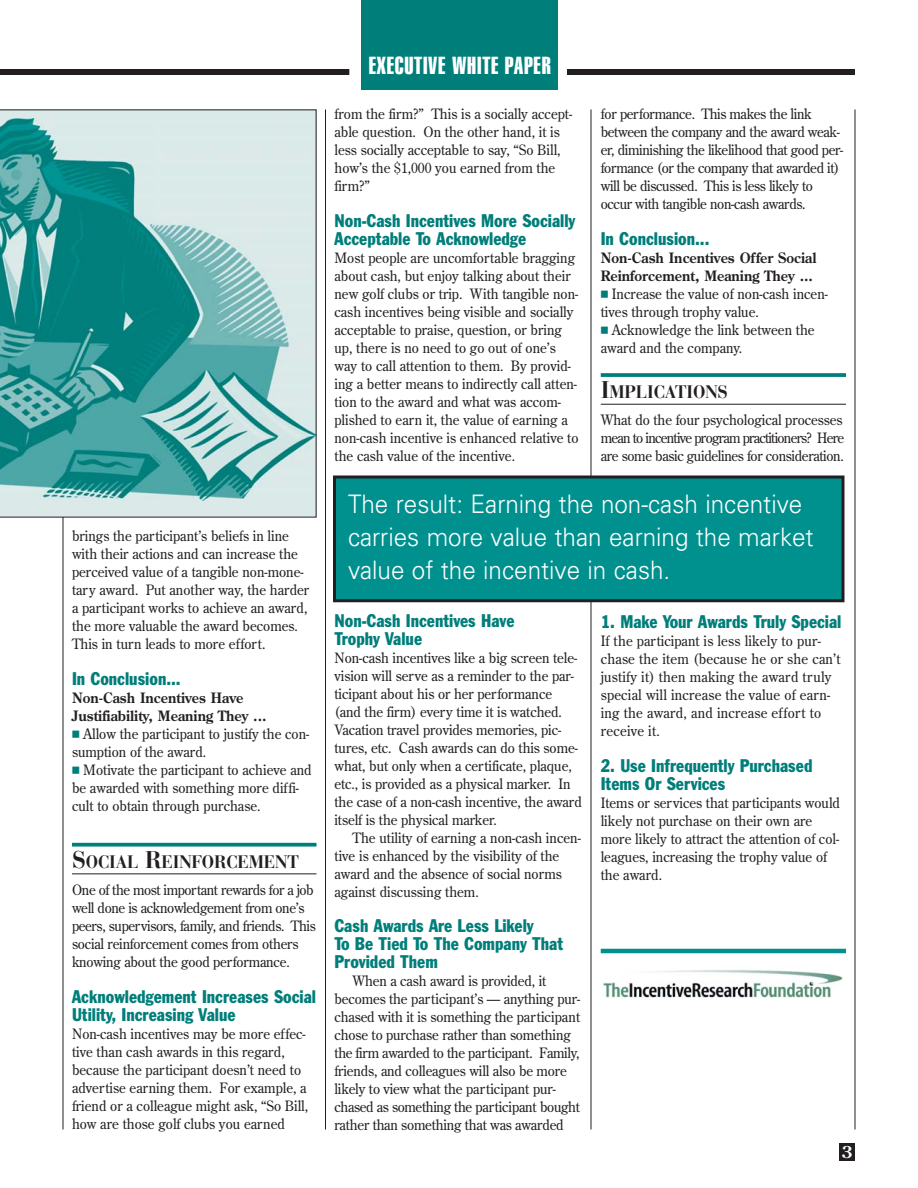
<style>
.page{position:relative;width:918px;height:1188px;background:#fff}
.page>*{position:absolute;margin:0;border:0;box-sizing:border-box;transform-origin:0 0}
.t1{font:300 25.5px/33px "Univers";color:#fff;scale:.95 1}
.t2{font:24px "Swiss 911 BT Extra Compressed";letter-spacing:.03em;color:#fff}
.t3{font:condensed 18px/18px "Franklin Gothic BT";color:#007e7a;scale:.95 1}
.t4{font:700 18px "Bauer Bodoni";letter-spacing:-.01em;color:#231f20;scale:.95 1}
.t5{font:700 16.5px "Century Old Style";color:#fff}
.t6{font:14.25px/18px "Century Old Style";color:#231f20;scale:.95 1}
.t7{font:14.25px/18px "Century Old Style";letter-spacing:-.025em;color:#231f20;scale:.95 1}
.t8{font:700 14.25px/18px "Century Old Style";color:#231f20;scale:.95 1}
.s1{font-family:"Universal Newswith Comm Pi";color:#007e7a}
.s2{font-size:24px}
</style>
<div class="page">
<div style="left:839px;top:1143px;width:16px;height:18px;background:#231f20"></div>
<hr style="left:63px;top:126px;width:1px;height:1004px;background:#231f20">
<hr style="left:325px;top:110px;width:1px;height:1020px;background:#231f20">
<hr style="left:591px;top:110px;width:1px;height:1020px;background:#231f20">
<hr style="left:855px;top:110px;width:1px;height:1020px;background:#231f20">
<svg style="left:72px;top:843px;width:244px;height:4px"></svg>
<hr style="left:72px;top:874px;width:244px;height:1px;background:#231f20">
<svg style="left:601px;top:373px;width:245px;height:4px"></svg>
<hr style="left:601px;top:404px;width:245px;height:1px;background:#231f20">
<div style="left:362px;top:0;width:196px;height:90px;background:#007e7a"></div>
<div style="left:567px;top:69px;width:288px;height:6px;background:#231f20"></div>
<div style="left:0;top:69px;width:349px;height:6px;background:#231f20"></div>
<div style="left:334px;top:477px;width:509px;height:124px;background:#00918f"></div>
<div style="left:333px;top:476px;width:511px;height:126px;border:3px solid #231f20"></div>
<svg style="left:0;top:110px;width:316px;height:408px;background:#77b8b7"></svg>
<hr style="left:601px;top:949px;width:245px;height:4px;background:#00918f">
<img style="left:602px;top:969px;width:241px;height:29px">
<p class="t6" style="left:72px;top:527px;width:251px">brings the participant’s beliefs in line with their actions and can increase the perceived value of a tangible non-mone&shy;tary award. Put another way, the harder a participant works to achieve an award, the more valuable the award becomes.<br>This in turn leads to more effort.</p>
<p class="t3" style="left:72px;top:671px;width:116px">In Conclusion...</p>
<p class="t8" style="left:72px;top:690px;width:206px">Non-Cash Incentives Have<br>Justifiability, Meaning They ...</p>
<p class="t6" style="left:72px;top:725px;width:251px"><span class="s1">-</span> Allow the participant to justify the con&shy;sumption of the award.</p>
<p class="t6" style="left:72px;top:761px;width:254px"><span class="s1">-</span> Motivate the participant to achieve and be awarded with something more diffi&shy;cult to obtain through purchase.</p>
<p class="t4" style="left:72px;top:854px;width:240px"><span class="s2">S</span>OCIAL <span class="s2">R</span>EINFORCEMENT</p>
<p class="t7" style="left:72px;top:881px;width:258px">One of the most important rewards for a job well done is acknowledgement from one’s peers, supervisors, family, and friends. This social reinforcement comes from others knowing about the good performance.</p>
<p class="t3" style="left:72px;top:989px;width:258px">Acknowledgement Increases Social<br>Utility, Increasing Value</p>
<p class="t6" style="left:72px;top:1026px;width:250px">Non-cash incentives may be more effec&shy;tive than cash awards in this regard, because the participant doesn’t need to advertise earning them. For example, a friend or a colleague might ask, “So Bill, how are those golf clubs you earned</p>
<p class="t2" style="left:369px;top:57px;width:183px">EXECUTIVE WHITE PAPER</p>
<p class="t6" style="left:335px;top:106px;width:252px">from the firm?” This is a socially accept&shy;able question. On the other hand, it is less socially acceptable to say, “So Bill, how’s the $1,000 you earned from the firm?”</p>
<p class="t3" style="left:334px;top:214px;width:255px">Non-Cash Incentives More Socially<br>Acceptable To Acknowledge</p>
<p class="t6" style="left:334px;top:250px;width:258px">Most people are uncomfortable bragging about cash, but enjoy talking about their new golf clubs or trip. With tangible non&shy;cash incentives being visible and socially acceptable to praise, question, or bring up, there is no need to go out of one’s way to call attention to them. By provid&shy;ing a better means to indirectly call atten&shy;tion to the award and what was accom&shy;plished to earn it, the value of earning a non-cash incentive is enhanced relative to the cash value of the incentive.</p>
<p class="t7" style="left:601px;top:106px;width:257px">for performance. This makes the link between the company and the award weak&shy;er, diminishing the likelihood that good per&shy;formance (or the company that awarded it) will be discussed. This is less likely to occur with tangible non-cash awards.</p>
<p class="t3" style="left:601px;top:232px;width:116px">In Conclusion...</p>
<p class="t8" style="left:601px;top:250px;width:229px">Non-Cash Incentives Offer Social<br>Reinforcement, Meaning They ...</p>
<p class="t6" style="left:601px;top:286px;width:241px"><span class="s1">-</span> Increase the value of non-cash incen&shy;tives through trophy value.</p>
<p class="t6" style="left:601px;top:322px;width:227px"><span class="s1">-</span> Acknowledge the link between the award and the company.</p>
<p class="t4" style="left:601px;top:385px;width:135px"><span class="s2">I</span>MPLICATIONS</p>
<p class="t6" style="left:601px;top:412px;width:258px;text-align:justify">What do the four psychological processes mean to incentive program practitioners? Here are some basic guidelines for consideration.</p>
<p class="t1" style="left:348px;top:489px;width:492px">The result: Earning the non-cash incentive carries more value than earning the market value of the incentive in cash.</p>
<p class="t3" style="left:334px;top:614px;width:191px">Non-Cash Incentives Have<br>Trophy Value</p>
<p class="t6" style="left:334px;top:650px;width:257px">Non-cash incentives like a big screen tele-</p>
<p class="t6" style="left:334px;top:668px;width:254px">vision will serve as a reminder to the par-</p>
<p class="t6" style="left:334px;top:686px;width:231px">ticipant about his or her performance</p>
<p class="t6" style="left:334px;top:704px;width:241px">(and the firm) every time it is watched.</p>
<p class="t6" style="left:334px;top:722px;width:240px">Vacation travel provides memories, pic-</p>
<p class="t6" style="left:334px;top:740px;width:258px">tures, etc. Cash awards can do this some-</p>
<p class="t6" style="left:334px;top:758px;width:251px">what, but only when a certificate, plaque,</p>
<p class="t6" style="left:334px;top:776px;width:250px">etc., is provided as a physical marker. In</p>
<p class="t6" style="left:334px;top:794px;width:262px">the case of a non-cash incentive, the award</p>
<p class="t6" style="left:334px;top:812px;width:172px">itself is the physical marker.</p>
<p class="t6" style="left:352px;top:830px;width:242px">The utility of earning a non-cash incen-</p>
<p class="t6" style="left:334px;top:848px;width:238px">tive is enhanced by the visibility of the</p>
<p class="t6" style="left:334px;top:866px;width:241px">award and the absence of social norms</p>
<p class="t6" style="left:334px;top:884px;width:153px">against discussing them.</p>
<p class="t3" style="left:334px;top:919px;width:242px">Cash Awards Are Less Likely<br>To Be Tied To The Company That<br>Provided Them</p>
<p class="t6" style="left:335px;top:973px;width:260px;text-indent:18px">When a cash award is provided, it becomes the participant’s — anything pur&shy;chased with it is something the participant chose to purchase rather than something the firm awarded to the participant. Family, friends, and colleagues will also be more likely to view what the participant pur&shy;chased as something the participant bought rather than something that was awarded</p>
<p class="t3" style="left:601px;top:615px;width:255px">1. Make Your Awards Truly Special</p>
<p class="t6" style="left:601px;top:633px;width:254px">If the participant is less likely to pur&shy;chase the item (because he or she can’t justify it) then making the award truly special will increase the value of earn&shy;ing the award, and increase effort to receive it.</p>
<p class="t3" style="left:601px;top:759px;width:224px">2. Use Infrequently Purchased<br>Items Or Services</p>
<p class="t6" style="left:601px;top:795px;width:253px">Items or services that participants would likely not purchase on their own are more likely to attract the attention of col&shy;leagues, increasing the trophy value of the award.</p>
<p class="t5" style="left:842px;top:1145px;width:12px">3</p>
</div>
